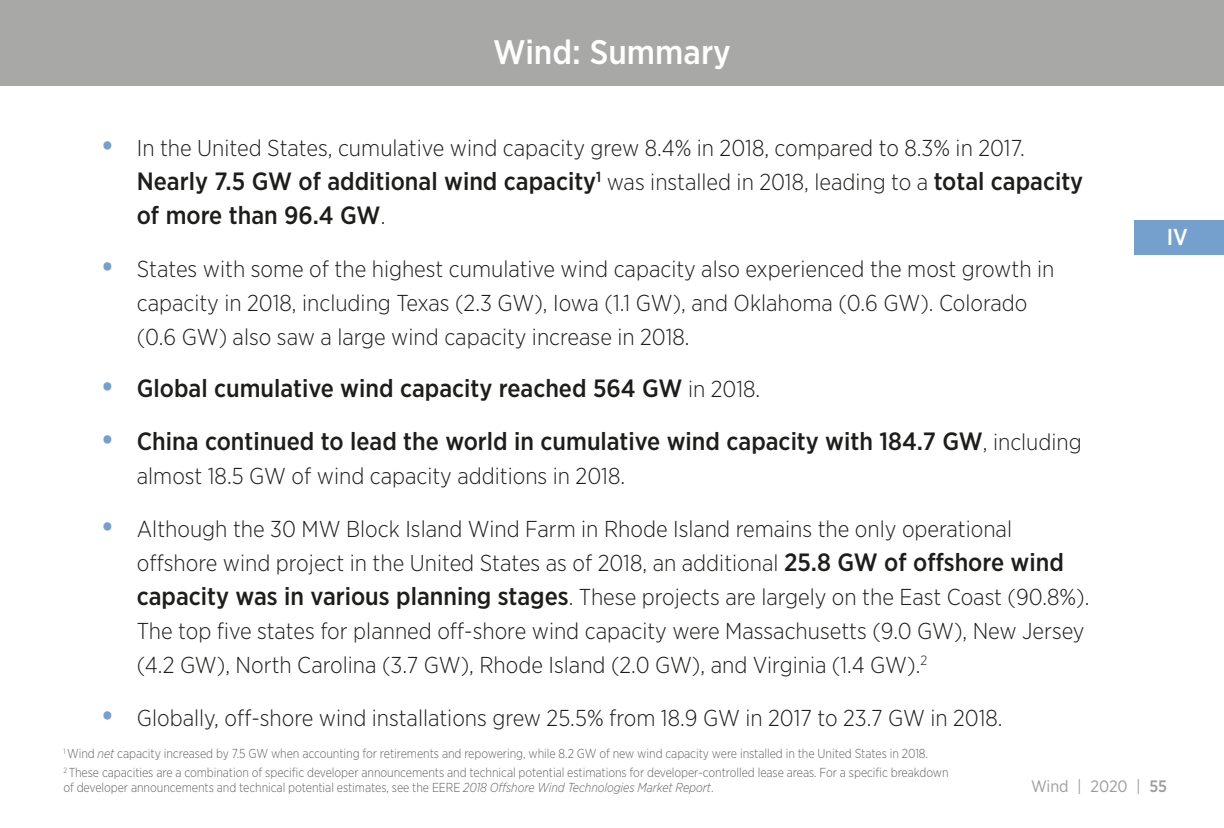
<style>
.page{position:relative;width:1224px;height:828px;background:#fff}
.page>*{position:absolute;margin:0;border:0;box-sizing:border-box;transform-origin:0 0}
.Page_Header{font:500 34px "Gotham Narrow";color:#fff}
.t1{font:500 25px/34px "Gotham Narrow";color:#1d1d1b}
.t2{font:300 23px/34px "Gotham Narrow";color:#1d1d1b}
.t3{font:500 23px "Gotham Narrow";color:#fff}
.t4{font:16.4px "Gotham Narrow";color:#9d9d9c}
.footnote_left{font:300 13px/15px "Gotham Narrow";letter-spacing:-.005em;color:#646363;scale:.95 1}
.s1{font-weight:500;font-size:30px;color:#75a0ce}
.s2{font-weight:300;font-size:23px}
.s3{font-size:30px;color:#75a0ce}
.s4{font-weight:500;font-size:25px}
.s5{font-style:italic}
.s6{font-weight:500}
</style>
<div class="page">
<div style="left:0;top:0;width:1224px;height:86px;background:#a8a8a7"></div>
<div style="left:1134px;top:220px;width:90px;height:34px;background:#75a0ce"></div>
<p class="Page_Header" style="left:493px;top:31px;width:239px">Wind: Summary</p>
<p class="t2" style="left:101px;top:130px;width:926px"><span class="s1">•</span> In the United States, cumulative wind capacity grew 8.4% in 2018, compared to 8.3% in 2017.</p>
<p class="t1" style="left:137px;top:164px;width:948px">Nearly 7.5 GW of additional wind capacity<sup>1</sup> <span class="s2">was installed in 2018, leading to a</span> total capacity of more than 96.4 GW<span class="s2">.</span></p>
<p class="t2" style="left:137px;top:251px;width:919px;text-indent:-36px"><span class="s1">•</span> States with some of the highest cumulative wind capacity also experienced the most growth in capacity in 2018, including Texas (2.3 GW), Iowa (1.1 GW), and Oklahoma (0.6 GW). Colorado (0.6 GW) also saw a large wind capacity increase in 2018.</p>
<p class="t1" style="left:101px;top:371px;width:661px"><span class="s3">•</span> Global cumulative wind capacity reached 564 GW <span class="s2">in 2018.</span></p>
<p class="t1" style="left:101px;top:424px;width:983px"><span class="s3">•</span> China continued to lead the world in cumulative wind capacity with 184.7 GW<span class="s2">, including</span></p>
<p class="t2" style="left:137px;top:458px;width:490px">almost 18.5 GW of wind capacity additions in 2018.</p>
<p class="t2" style="left:137px;top:511px;width:954px;text-indent:-36px"><span class="s1">•</span> Although the 30 MW Block Island Wind Farm in Rhode Island remains the only operational offshore wind project in the United States as of 2018, an additional <span class="s4">25.8 GW of offshore wind capacity was in various planning stages</span>. These projects are largely on the East Coast (90.8%).<br>The top five states for planned off-shore wind capacity were Massachusetts (9.0 GW), New Jersey (4.2 GW), North Carolina (3.7 GW), Rhode Island (2.0 GW), and Virginia (1.4 GW).<sup>2</sup></p>
<p class="t2" style="left:101px;top:700px;width:903px"><span class="s1">•</span> Globally, off-shore wind installations grew 25.5% from 18.9 GW in 2017 to 23.7 GW in 2018.</p>
<p class="footnote_left" style="left:63px;top:746px;width:912px"><sup>1</sup> Wind <span class="s5">net</span> capacity increased by 7.5 GW when accounting for retirements and repowering, while 8.2 GW of new wind capacity were installed in the United States in 2018.</p>
<p class="footnote_left" style="left:63px;top:765px;width:933px"><sup>2</sup> These capacities are a combination of specific developer announcements and technical potential estimations for developer-controlled lease areas. For a specific breakdown of developer announcements and technical potential estimates, see the EERE <span class="s5">2018 Offshore Wind Technologies Market Report</span>.</p>
<p class="t3" style="left:1167px;top:223px;width:23px">IV</p>
<p class="t4" style="left:1031px;top:776px;width:138px">Wind | 2020 | <span class="s6">55</span></p>
</div>
